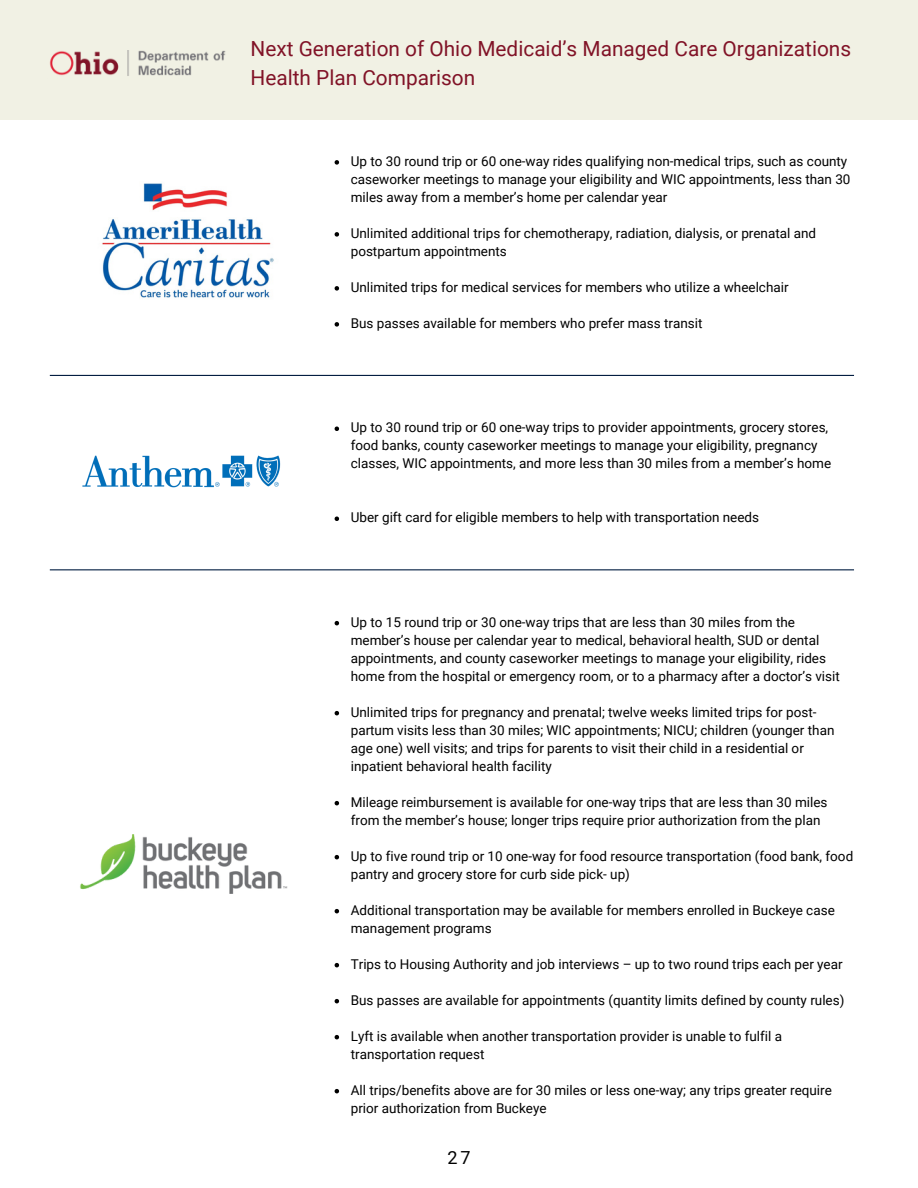
<style>
.page{position:relative;width:918px;height:1188px;background:#fff}
.page>*{position:absolute;margin:0;border:0;box-sizing:border-box;transform-origin:0 0}
.t1{font:20.85px/29.1px "Roboto";color:#811327}
.t2{font:18px "Roboto";color:#000}
.t3{font:13.5px/18px "Roboto";color:#000}
</style>
<div class="page">
<img style="left:102px;top:183px;width:172px;height:115px">
<img style="left:82px;top:455px;width:199px;height:33px">
<img style="left:80px;top:835px;width:208px;height:59px">
<hr style="left:50px;top:375px;width:804px;height:1px;background:#041e42">
<hr style="left:50px;top:569px;width:804px;height:1px;background:#041e42">
<div style="left:0;top:0;width:918px;height:120px;background:#f1f1e4"></div>
<svg style="left:335px;top:160px;width:4px;height:5px"></svg>
<svg style="left:335px;top:232px;width:4px;height:5px"></svg>
<svg style="left:335px;top:286px;width:4px;height:5px"></svg>
<svg style="left:335px;top:322px;width:4px;height:5px"></svg>
<svg style="left:335px;top:427px;width:4px;height:4px"></svg>
<svg style="left:335px;top:517px;width:4px;height:4px"></svg>
<svg style="left:335px;top:621px;width:4px;height:4px"></svg>
<svg style="left:335px;top:711px;width:4px;height:4px"></svg>
<svg style="left:335px;top:801px;width:4px;height:4px"></svg>
<svg style="left:335px;top:855px;width:4px;height:4px"></svg>
<svg style="left:335px;top:909px;width:4px;height:4px"></svg>
<svg style="left:335px;top:963px;width:4px;height:4px"></svg>
<svg style="left:335px;top:999px;width:4px;height:4px"></svg>
<svg style="left:335px;top:1035px;width:4px;height:4px"></svg>
<svg style="left:335px;top:1089px;width:4px;height:4px"></svg>
<img style="left:49px;top:51px;width:177px;height:25px">
<p class="t1" style="left:251px;top:34px;width:602px">Next Generation of Ohio Medicaid’s Managed Care Organizations<br>Health Plan Comparison</p>
<p class="t3" style="left:351px;top:152px;width:501px">Up to 30 round trip or 60 one-way rides qualifying non-medical trips, such as county caseworker meetings to manage your eligibility and WIC appointments, less than 30 miles away from a member’s home per calendar year</p>
<h1 class="t3" style="left:351px;top:224px;width:467px">Unlimited additional trips for chemotherapy, radiation, dialysis, or prenatal and postpartum appointments</h1>
<p class="t3" style="left:351px;top:278px;width:439px">Unlimited trips for medical services for members who utilize a wheelchair</p>
<p class="t3" style="left:351px;top:314px;width:353px">Bus passes available for members who prefer mass transit</p>
<p class="t3" style="left:351px;top:419px;width:482px">Up to 30 round trip or 60 one-way trips to provider appointments, grocery stores, food banks, county caseworker meetings to manage your eligibility, pregnancy classes, WIC appointments, and more less than 30 miles from a member’s home</p>
<p class="t3" style="left:351px;top:509px;width:410px">Uber gift card for eligible members to help with transportation needs</p>
<p class="t3" style="left:351px;top:613px;width:491px">Up to 15 round trip or 30 one-way trips that are less than 30 miles from the member’s house per calendar year to medical, behavioral health, SUD or dental appointments, and county caseworker meetings to manage your eligibility, rides home from the hospital or emergency room, or to a pharmacy after a doctor’s visit</p>
<p class="t3" style="left:351px;top:703px;width:485px">Unlimited trips for pregnancy and prenatal; twelve weeks limited trips for post&shy;partum visits less than 30 miles; WIC appointments; NICU; children (younger than age one) well visits; and trips for parents to visit their child in a residential or inpatient behavioral health facility</p>
<p class="t3" style="left:351px;top:793px;width:478px">Mileage reimbursement is available for one-way trips that are less than 30 miles from the member’s house; longer trips require prior authorization from the plan</p>
<p class="t3" style="left:351px;top:847px;width:504px">Up to five round trip or 10 one-way for food resource transportation (food bank, food pantry and grocery store for curb side pick- up)</p>
<p class="t3" style="left:351px;top:901px;width:486px">Additional transportation may be available for members enrolled in Buckeye case management programs</p>
<p class="t3" style="left:351px;top:955px;width:493px">Trips to Housing Authority and job interviews – up to two round trips each per year</p>
<p class="t3" style="left:351px;top:991px;width:495px">Bus passes are available for appointments (quantity limits defined by county rules)</p>
<p class="t3" style="left:351px;top:1027px;width:433px">Lyft is available when another transportation provider is unable to fulfil a transportation request</p>
<p class="t3" style="left:351px;top:1081px;width:483px">All trips/benefits above are for 30 miles or less one-way; any trips greater require prior authorization from Buckeye</p>
<p class="t2" style="left:447px;top:1147px;width:25px">27</p>
</div>
